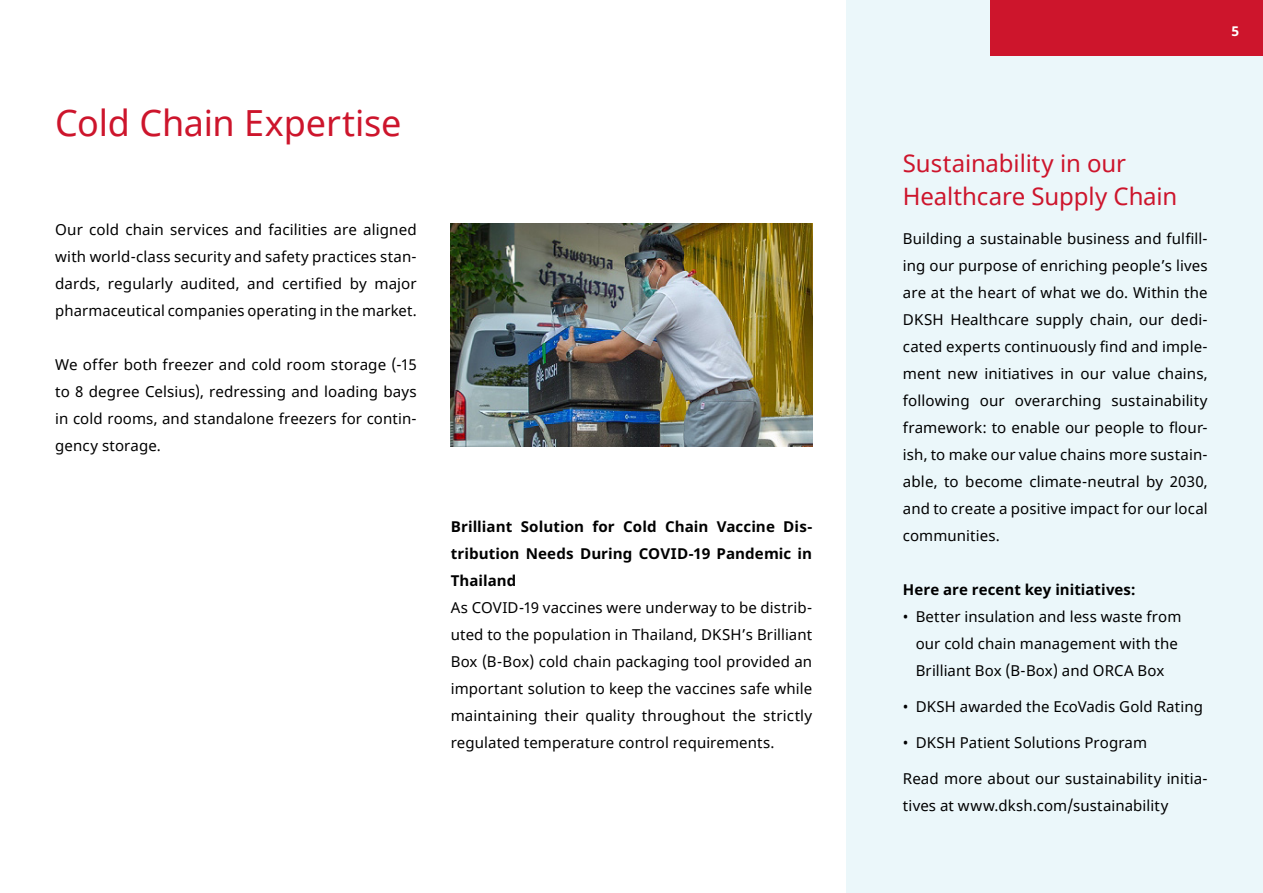
<style>
.page{position:relative;width:1263px;height:893px;background:#fff}
.page>*{position:absolute;margin:0;border:0;box-sizing:border-box;transform-origin:0 0}
.t1{font:36px "Noto Sans";letter-spacing:-.005em;color:#cd152c}
.t2{font:24px/33px "Noto Sans";letter-spacing:-.005em;color:#cd152c}
.t3{font:15px/27px "Noto Sans";letter-spacing:.01em;color:#000;text-align:justify}
.t4{font:700 15px/27px "Noto Sans";letter-spacing:.005em;color:#000;text-align:justify}
.t5{font:700 13.5px "Noto Sans";color:#fff}
</style>
<div class="page">
<div style="left:846px;top:0;width:417px;height:893px;background:#ebf7fa"></div>
<img style="left:451px;top:223px;width:361px;height:223px">
<div style="left:990px;top:0;width:273px;height:55px;background:#cd152c"></div>
<h1 class="t1" style="left:55px;top:99px;width:348px">Cold Chain Expertise</h1>
<p class="t3" style="left:55px;top:217px;width:363px">Our cold chain services and facilities are aligned with world-class security and safety practices stan&shy;dards, regularly audited, and certified by major pharmaceutical companies operating in the market.</p>
<p class="t3" style="left:55px;top:352px;width:363px">We offer both freezer and cold room storage (-15 to 8 degree Celsius), redressing and loading bays in cold rooms, and standalone freezers for contin&shy;gency storage.</p>
<p class="t4" style="left:451px;top:514px;width:363px">Brilliant Solution for Cold Chain Vaccine Dis&shy;tribution Needs During COVID-19 Pandemic in Thailand</p>
<p class="t3" style="left:451px;top:595px;width:363px">As COVID-19 vaccines were underway to be distrib&shy;uted to the population in Thailand, DKSH’s Brilliant Box (B-Box) cold chain packaging tool provided an important solution to keep the vaccines safe while maintaining their quality throughout the strictly regulated temperature control requirements.</p>
<p class="t5" style="left:1231px;top:23px;width:9px">5</p>
<h2 class="t2" style="left:903px;top:148px;width:276px">Sustainability in our<br>Healthcare Supply Chain</h2>
<p class="t3" style="left:903px;top:226px;width:306px">Building a sustainable business and fulfill&shy;ing our purpose of enriching people’s lives are at the heart of what we do. Within the DKSH Healthcare supply chain, our dedi&shy;cated experts continuously find and imple&shy;ment new initiatives in our value chains, following our overarching sustainability framework: to enable our people to flour&shy;ish, to make our value chains more sustain&shy;able, to become climate-neutral by 2030, and to create a positive impact for our local communities.</p>
<p class="t4" style="left:903px;top:577px;width:234px">Here are recent key initiatives:</p>
<p class="t3" style="left:916px;top:604px;width:267px;text-align:left;text-indent:-13px">• Better insulation and less waste from our cold chain management with the<br>Brilliant Box (B-Box) and ORCA Box</p>
<p class="t3" style="left:903px;top:694px;width:302px">• DKSH awarded the EcoVadis Gold Rating</p>
<p class="t3" style="left:903px;top:730px;width:246px">• DKSH Patient Solutions Program</p>
<p class="t3" style="left:903px;top:766px;width:306px">Read more about our sustainability initia&shy;tives at www.dksh.com/sustainability</p>
</div>
